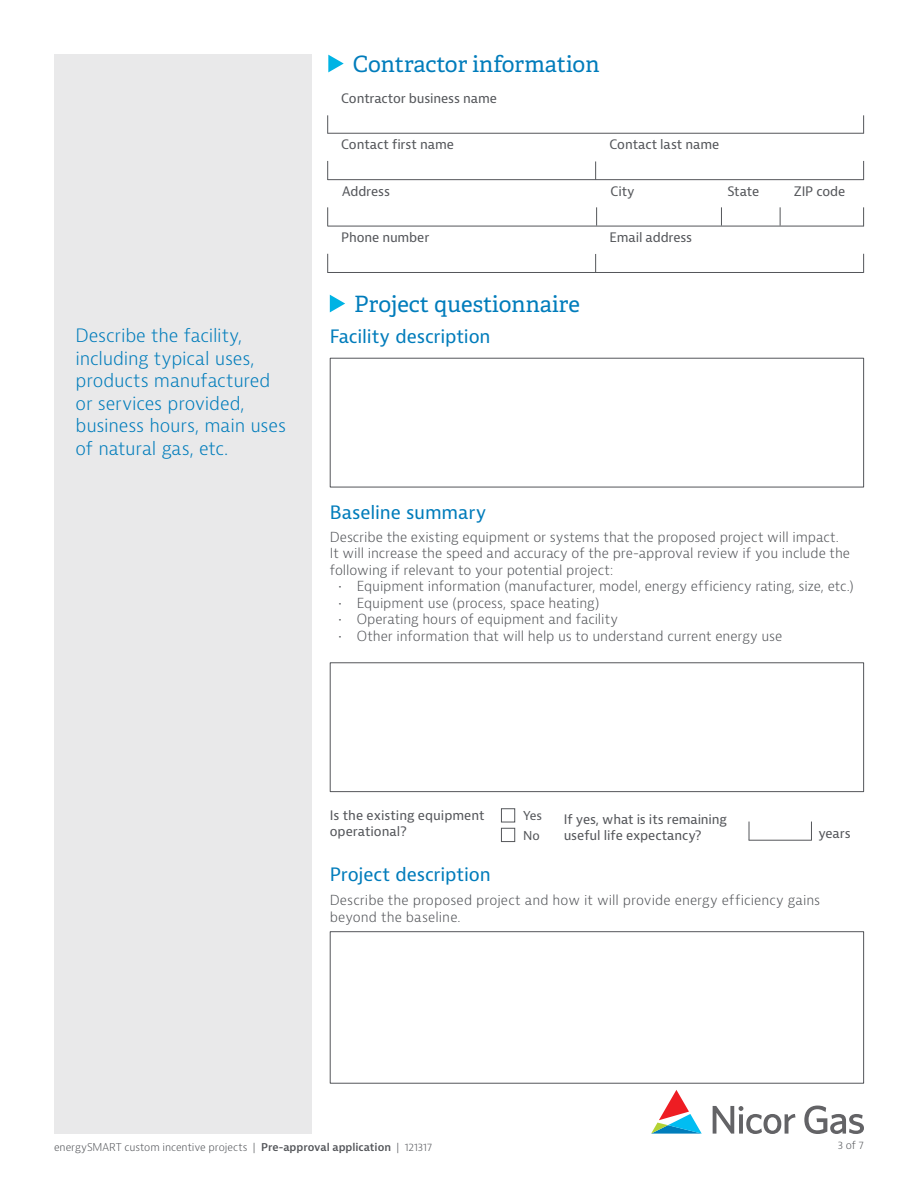
<style>
.page{position:relative;width:918px;height:1188px;background:#fff}
.page>*{position:absolute;margin:0;border:0;box-sizing:border-box;transform-origin:0 0}
.t1{font:22.5px "Adelle";color:#007cbb}
.t2{font:300 18px/22.5px "Bernina Sans";letter-spacing:-.01em;color:#007cbb}
.t3{font:18px "Bernina Sans";letter-spacing:-.01em;color:#007cbb}
.t4{font:300 13.5px/16.5px "Bernina Sans";letter-spacing:-.005em;color:#54565a}
.t5{font:12.75px/15.3px "Bernina Sans";letter-spacing:-.01em;color:#54565a}
.t6{font:12px/19.5px "Bernina Sans";color:#54565a}
.t7{font:300 10.5px "Bernina Sans";letter-spacing:-.005em;color:#54565a}
.s1{font-weight:600}
</style>
<div class="page">
<svg style="left:651px;top:1090px;width:51px;height:44px"></svg>
<svg style="left:713px;top:1106px;width:151px;height:28px"></svg>
<div style="left:330px;top:358px;width:534px;height:129px;border:1px solid #54565a"></div>
<div style="left:330px;top:662px;width:534px;height:130px;border:1px solid #54565a"></div>
<hr style="left:749px;top:840px;width:63px;height:1px;background:#54565a">
<svg style="left:749px;top:822px;width:1px;height:18px"></svg>
<svg style="left:811px;top:822px;width:1px;height:18px"></svg>
<div style="left:501px;top:808px;width:14px;height:14px;border:1px solid #54565a"></div>
<div style="left:501px;top:828px;width:14px;height:14px;border:1px solid #54565a"></div>
<div style="left:330px;top:931px;width:534px;height:153px;border:1px solid #54565a"></div>
<hr style="left:328px;top:133px;width:536px;height:1px;background:#54565a">
<svg style="left:327px;top:115px;width:1px;height:19px"></svg>
<svg style="left:863px;top:115px;width:1px;height:19px"></svg>
<hr style="left:328px;top:179px;width:536px;height:1px;background:#54565a">
<svg style="left:327px;top:161px;width:1px;height:19px"></svg>
<svg style="left:863px;top:161px;width:1px;height:18px"></svg>
<svg style="left:595px;top:161px;width:1px;height:18px"></svg>
<hr style="left:328px;top:272px;width:536px;height:1px;background:#54565a">
<svg style="left:327px;top:254px;width:1px;height:19px"></svg>
<svg style="left:863px;top:254px;width:1px;height:19px"></svg>
<svg style="left:595px;top:254px;width:1px;height:18px"></svg>
<hr style="left:328px;top:226px;width:536px;height:1px;background:#54565a">
<svg style="left:327px;top:207px;width:1px;height:19px"></svg>
<svg style="left:863px;top:207px;width:1px;height:19px"></svg>
<svg style="left:596px;top:207px;width:1px;height:19px"></svg>
<svg style="left:721px;top:207px;width:1px;height:19px"></svg>
<svg style="left:780px;top:207px;width:1px;height:19px"></svg>
<div style="left:54px;top:54px;width:258px;height:1080px;background:#e9e9ea"></div>
<svg style="left:330px;top:295px;width:15px;height:17px"></svg>
<svg style="left:328px;top:55px;width:16px;height:17px"></svg>
<h1 class="t1" style="left:353px;top:50px;width:248px">Contractor information</h1>
<p class="t5" style="left:341px;top:91px;width:157px">Contractor business name</p>
<p class="t5" style="left:341px;top:137px;width:114px">Contact first name</p>
<p class="t5" style="left:610px;top:137px;width:111px">Contact last name</p>
<p class="t5" style="left:342px;top:183px;width:49px">Address</p>
<p class="t5" style="left:610px;top:183px;width:26px">City</p>
<p class="t5" style="left:727px;top:183px;width:33px">State</p>
<p class="t5" style="left:794px;top:183px;width:53px">ZIP code</p>
<p class="t5" style="left:341px;top:230px;width:90px">Phone number</p>
<p class="t5" style="left:610px;top:230px;width:84px">Email address</p>
<h2 class="t2" style="left:76px;top:325px;width:212px">Describe the facility, including typical uses, products manufactured or services provided, business hours, main uses of natural gas, etc.</h2>
<h1 class="t1" style="left:354px;top:290px;width:227px">Project questionnaire</h1>
<h2 class="t3" style="left:330px;top:325px;width:162px">Facility description</h2>
<h2 class="t3" style="left:330px;top:501px;width:158px">Baseline summary</h2>
<p class="t4" style="left:330px;top:529px;width:522px">Describe the existing equipment or systems that the proposed project will impact.<br>It will increase the speed and accuracy of the pre-approval review if you include the following if relevant to your potential project:</p>
<p class="t4" style="left:339px;top:578px;width:516px">• Equipment information (manufacturer, model, energy efficiency rating, size, etc.)</p>
<p class="t4" style="left:339px;top:595px;width:262px">• Equipment use (process, space heating)</p>
<p class="t4" style="left:339px;top:611px;width:281px">• Operating hours of equipment and facility</p>
<p class="t4" style="left:339px;top:628px;width:445px">• Other information that will help us to understand current energy use</p>
<p class="t5" style="left:330px;top:808px;width:157px">Is the existing equipment operational?</p>
<p class="t5" style="left:564px;top:812px;width:165px">If yes, what is its remaining useful life expectancy?</p>
<p class="t6" style="left:523px;top:806px;width:21px">Yes<br>No</p>
<p class="t5" style="left:818px;top:826px;width:34px">years</p>
<h2 class="t3" style="left:330px;top:862px;width:162px">Project description</h2>
<p class="t4" style="left:330px;top:893px;width:492px">Describe the proposed project and how it will provide energy efficiency gains beyond the baseline.</p>
<p class="t7" style="left:54px;top:1140px;width:380px">energySMART custom incentive projects | <span class="s1">Pre-approval application</span> | 121317</p>
<p class="t7" style="left:838px;top:1138px;width:27px">3 of 7</p>
</div>
